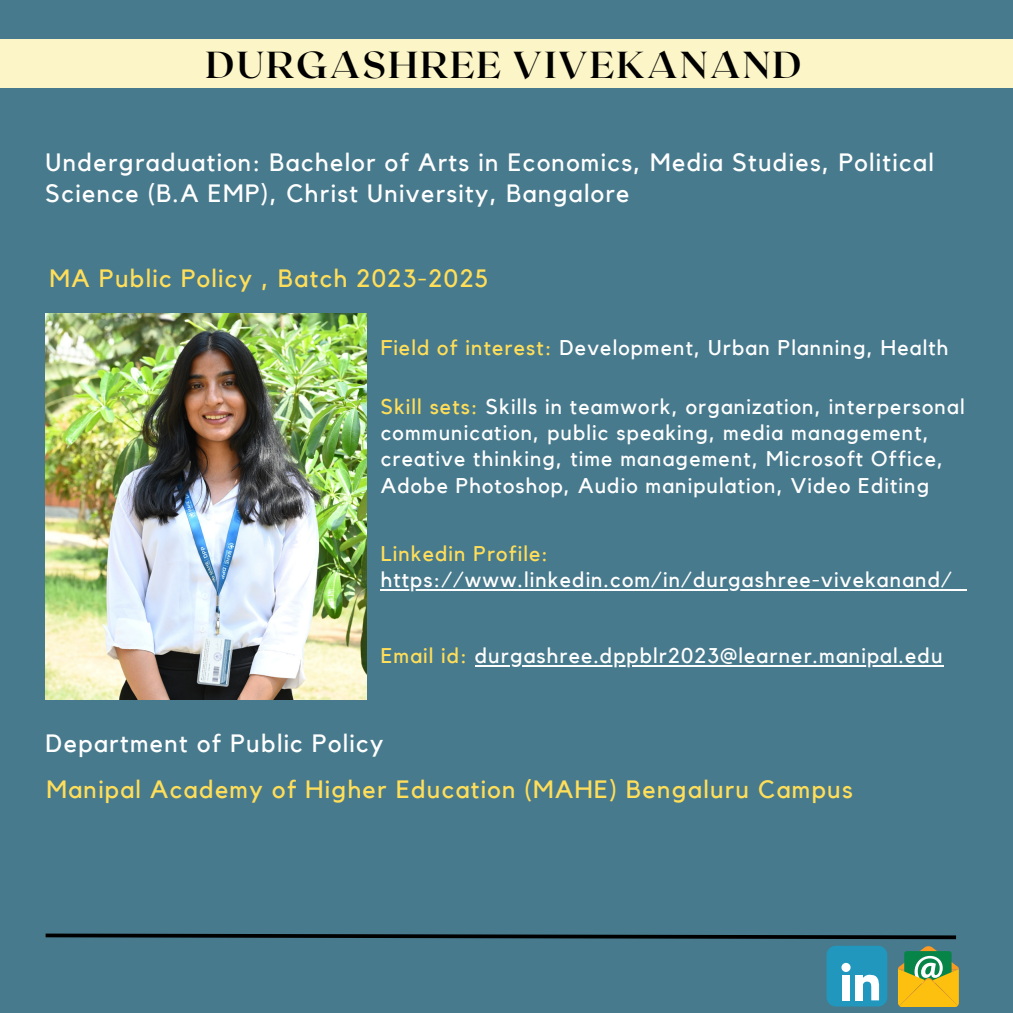
<style>
.page{position:relative;width:1013px;height:1013px;background:#fff}
.page>*{position:absolute;margin:0;border:0;box-sizing:border-box;transform-origin:0 0}
.t1{font:700 37.5px "Roxborough CF";letter-spacing:.055em;color:#000}
.t2{font:25px/31px "Kollektif";letter-spacing:.055em;color:#fff}
.t3{font:25px "Kollektif";letter-spacing:.055em;color:#ffde59}
.t4{font:21.25px "Kollektif";letter-spacing:.055em;color:#fff}
.t5{font:21.25px "Kollektif";letter-spacing:.055em;color:#ffde59}
.s1{color:#ffde59}
</style>
<div class="page">
<div style="left:0;top:0;width:1012px;height:1012px;background:#487a8d"></div>
<div style="left:0;top:39px;width:1012px;height:49px;background:#fcf5c7"></div>
<img style="left:46px;top:313px;width:320px;height:386px">
<svg style="left:45px;top:933px;width:914px;height:73px"></svg>
<hr style="left:381px;top:588px;width:572px;height:2px;background:#fff">
<svg style="left:953px;top:589px;width:13px;height:1px"></svg>
<hr style="left:475px;top:664px;width:468px;height:2px;background:#fff">
<h2 class="t1" style="left:205px;top:40px;width:597px">DURGASHREE VIVEKANAND</h2>
<p class="t2" style="left:46px;top:148px;width:889px">Undergraduation: Bachelor of Arts in Economics, Media Studies, Political<br>Science (B.A EMP), Christ University, Bangalore</p>
<p class="t3" style="left:50px;top:266px;width:440px">MA Public Policy , Batch 2023-2025</p>
<h2 class="t4" style="left:381px;top:338px;width:569px"><span class="s1">Field of interest:</span> Development, Urban Planning, Health</h2>
<p class="t4" style="left:381px;top:396px;width:585px"><span class="s1">Skill sets:</span> Skills in teamwork, organization, interpersonal</p>
<p class="t4" style="left:381px;top:423px;width:550px">communication, public speaking, media management,</p>
<p class="t4" style="left:381px;top:449px;width:564px">creative thinking, time management, Microsoft Office,</p>
<p class="t4" style="left:381px;top:475px;width:550px">Adobe Photoshop, Audio manipulation, Video Editing</p>
<p class="t5" style="left:381px;top:543px;width:169px">Linkedin Profile:</p>
<p class="t4" style="left:381px;top:569px;width:572px">https://www.linkedin.com/in/durgashree-vivekanand/</p>
<p class="t4" style="left:381px;top:645px;width:563px"><span class="s1">Email id:</span> durgashree.dppblr2023@learner.manipal.edu</p>
<p class="t2" style="left:46px;top:728px;width:339px">Department of Public Policy</p>
<p class="t3" style="left:46px;top:777px;width:807px">Manipal Academy of Higher Education (MAHE) Bengaluru Campus</p>
</div>
